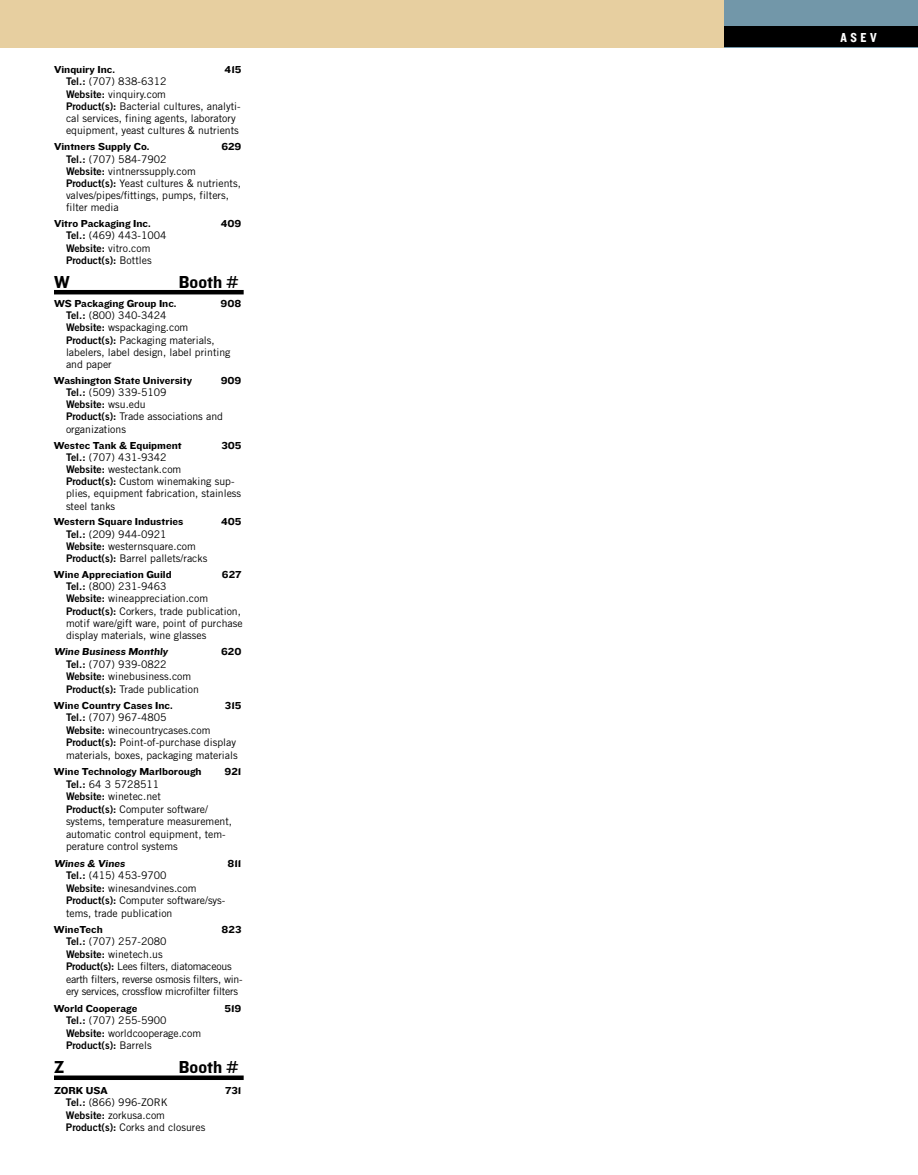
<style>
.page{position:relative;width:918px;height:1175px;background:#fff}
.page>*{position:absolute;margin:0;border:0;box-sizing:border-box;transform-origin:0 0}
.t1{font:18px "Knockout HTF51 Middleweight";color:#000}
.t2{font:13.5px "Knockout HTF50 Welterweight";color:#fff}
.t3{font:10.5px/12.1px "Trade Gothic LT Std";color:#000}
.t4{font:10.5px "Knockout HTF52 Cruiserweight";color:#000}
.t5{font:10.5px/12.5px "Trade Gothic LT Std";letter-spacing:-.02em;color:#000}
.t6{font:10.5px "Trade Gothic LT Std Bd 2";color:#000}
.s1{font-family:"Trade Gothic LT Std Bd 2"}
.s2{font-family:"Trade Gothic LT Std"}
</style>
<div class="page">
<hr style="left:54px;top:290px;width:190px;height:4px;background:#000">
<div style="left:54px;top:1075px;width:190px;height:5px;background:#000"></div>
<div style="left:0;top:0;width:918px;height:47px;background:#e7cfa0"></div>
<div style="left:725px;top:0;width:193px;height:47px;background:#7297a9"></div>
<div style="left:725px;top:26px;width:193px;height:21px;background:#000"></div>
<p class="t4" style="left:54px;top:63px;width:63px">Vinquiry Inc.</p>
<p class="t4" style="left:225px;top:63px;width:18px">415</p>
<p class="t3" style="left:66px;top:75px;width:176px"><span class="s1">Tel.:</span> (707) 838-6312<br><span class="s1">Website:</span> vinquiry.com<br><span class="s1">Product(s):</span> Bacterial cultures, analyti&shy;cal services, fining agents, laboratory equipment, yeast cultures &amp; nutrients</p>
<p class="t4" style="left:54px;top:141px;width:97px">Vintners Supply Co.</p>
<p class="t4" style="left:221px;top:141px;width:22px">629</p>
<p class="t3" style="left:66px;top:153px;width:176px"><span class="s1">Tel.:</span> (707) 584-7902<br><span class="s1">Website:</span> vintnerssupply.com<br><span class="s1">Product(s):</span> Yeast cultures &amp; nutrients, valves/pipes/fittings, pumps, filters, filter media</p>
<p class="t4" style="left:54px;top:218px;width:98px">Vitro Packaging Inc.</p>
<p class="t4" style="left:221px;top:218px;width:22px">409</p>
<p class="t3" style="left:66px;top:229px;width:102px"><span class="s1">Tel.:</span> (469) 443-1004<br><span class="s1">Website:</span> vitro.com</p>
<p class="t6" style="left:66px;top:253px;width:87px">Product(s): <span class="s2">Bottles</span></p>
<h1 class="t1" style="left:54px;top:272px;width:17px">W</h1>
<h1 class="t1" style="left:179px;top:272px;width:61px">Booth #</h1>
<p class="t4" style="left:54px;top:298px;width:124px">WS Packaging Group Inc.</p>
<p class="t4" style="left:221px;top:298px;width:22px">908</p>
<p class="t3" style="left:66px;top:309px;width:166px"><span class="s1">Tel.:</span> (800) 340-3424<br><span class="s1">Website:</span> wspackaging.com<br><span class="s1">Product(s):</span> Packaging materials, labelers, label design, label printing and paper</p>
<p class="t4" style="left:54px;top:375px;width:140px">Washington State University</p>
<p class="t4" style="left:221px;top:375px;width:22px">909</p>
<p class="t3" style="left:66px;top:386px;width:102px"><span class="s1">Tel.:</span> (509) 339-5109</p>
<p class="t6" style="left:66px;top:398px;width:81px">Website: <span class="s2">wsu.edu</span></p>
<p class="t3" style="left:66px;top:410px;width:159px"><span class="s1">Product(s):</span> Trade associations and organizations</p>
<p class="t4" style="left:54px;top:439px;width:129px">Westec Tank &amp; Equipment</p>
<p class="t4" style="left:221px;top:439px;width:22px">305</p>
<p class="t3" style="left:66px;top:451px;width:177px"><span class="s1">Tel.:</span> (707) 431-9342<br><span class="s1">Website:</span> westectank.com<br><span class="s1">Product(s):</span> Custom winemaking sup&shy;plies, equipment fabrication, stainless steel tanks</p>
<p class="t4" style="left:54px;top:516px;width:131px">Western Square Industries</p>
<p class="t4" style="left:221px;top:516px;width:22px">405</p>
<p class="t3" style="left:66px;top:527px;width:143px"><span class="s1">Tel.:</span> (209) 944-0921<br><span class="s1">Website:</span> westernsquare.com<br><span class="s1">Product(s):</span> Barrel pallets/racks</p>
<p class="t4" style="left:54px;top:569px;width:119px">Wine Appreciation Guild</p>
<p class="t4" style="left:222px;top:569px;width:21px">627</p>
<p class="t3" style="left:66px;top:580px;width:178px"><span class="s1">Tel.:</span> (800) 231-9463<br><span class="s1">Website:</span> wineappreciation.com <span class="s1">Product(s):</span> Corkers, trade publication, motif ware/gift ware, point of purchase display materials, wine glasses</p>
<p class="t4" style="left:54px;top:646px;width:117px">Wine Business Monthly</p>
<p class="t4" style="left:221px;top:646px;width:22px">620</p>
<p class="t3" style="left:66px;top:657px;width:134px"><span class="s1">Tel.:</span> (707) 939-0822<br><span class="s1">Website:</span> winebusiness.com<br><span class="s1">Product(s):</span> Trade publication</p>
<p class="t4" style="left:54px;top:700px;width:120px">Wine Country Cases Inc.</p>
<p class="t4" style="left:225px;top:700px;width:18px">315</p>
<p class="t3" style="left:66px;top:711px;width:173px"><span class="s1">Tel.:</span> (707) 967-4805<br><span class="s1">Website:</span> winecountrycases.com <span class="s1">Product(s):</span> Point-of-purchase display materials, boxes, packaging materials</p>
<p class="t4" style="left:54px;top:766px;width:149px">Wine Technology Marlborough</p>
<p class="t4" style="left:225px;top:766px;width:18px">921</p>
<p class="t3" style="left:66px;top:777px;width:168px"><span class="s1">Tel.:</span> 64 3 5728511<br><span class="s1">Website:</span> winetec.net<br><span class="s1">Product(s):</span> Computer software/ systems, temperature measurement, automatic control equipment, tem&shy;perature control systems</p>
<p class="t4" style="left:54px;top:857px;width:74px">Wines &amp; Vines</p>
<p class="t4" style="left:227px;top:857px;width:16px">811</p>
<p class="t3" style="left:66px;top:869px;width:161px"><span class="s1">Tel.:</span> (415) 453-9700<br><span class="s1">Website:</span> winesandvines.com<br><span class="s1">Product(s):</span> Computer software/sys&shy;tems, trade publication</p>
<p class="t4" style="left:54px;top:923px;width:50px">WineTech</p>
<p class="t4" style="left:222px;top:923px;width:21px">823</p>
<p class="t5" style="left:66px;top:935px;width:178px"><span class="s1">Tel.:</span> (707) 257-2080<br><span class="s1">Website:</span> winetech.us<br><span class="s1">Product(s):</span> Lees filters, diatomaceous earth filters, reverse osmosis filters, win&shy;ery services, crossflow microfilter filters</p>
<p class="t4" style="left:54px;top:1002px;width:85px">World Cooperage</p>
<p class="t4" style="left:224px;top:1002px;width:19px">519</p>
<p class="t3" style="left:66px;top:1014px;width:137px"><span class="s1">Tel.:</span> (707) 255-5900<br><span class="s1">Website:</span> worldcooperage.com</p>
<p class="t6" style="left:66px;top:1038px;width:87px">Product(s): <span class="s2">Barrels</span></p>
<h1 class="t1" style="left:54px;top:1057px;width:12px">Z</h1>
<h1 class="t1" style="left:179px;top:1057px;width:61px">Booth #</h1>
<p class="t4" style="left:54px;top:1084px;width:55px">ZORK USA</p>
<p class="t4" style="left:225px;top:1084px;width:18px">731</p>
<p class="t3" style="left:66px;top:1096px;width:141px"><span class="s1">Tel.:</span> (866) 996-ZORK<br><span class="s1">Website:</span> zorkusa.com<br><span class="s1">Product(s):</span> Corks and closures</p>
<p class="t2" style="left:840px;top:30px;width:38px">ASEV</p>
</div>
